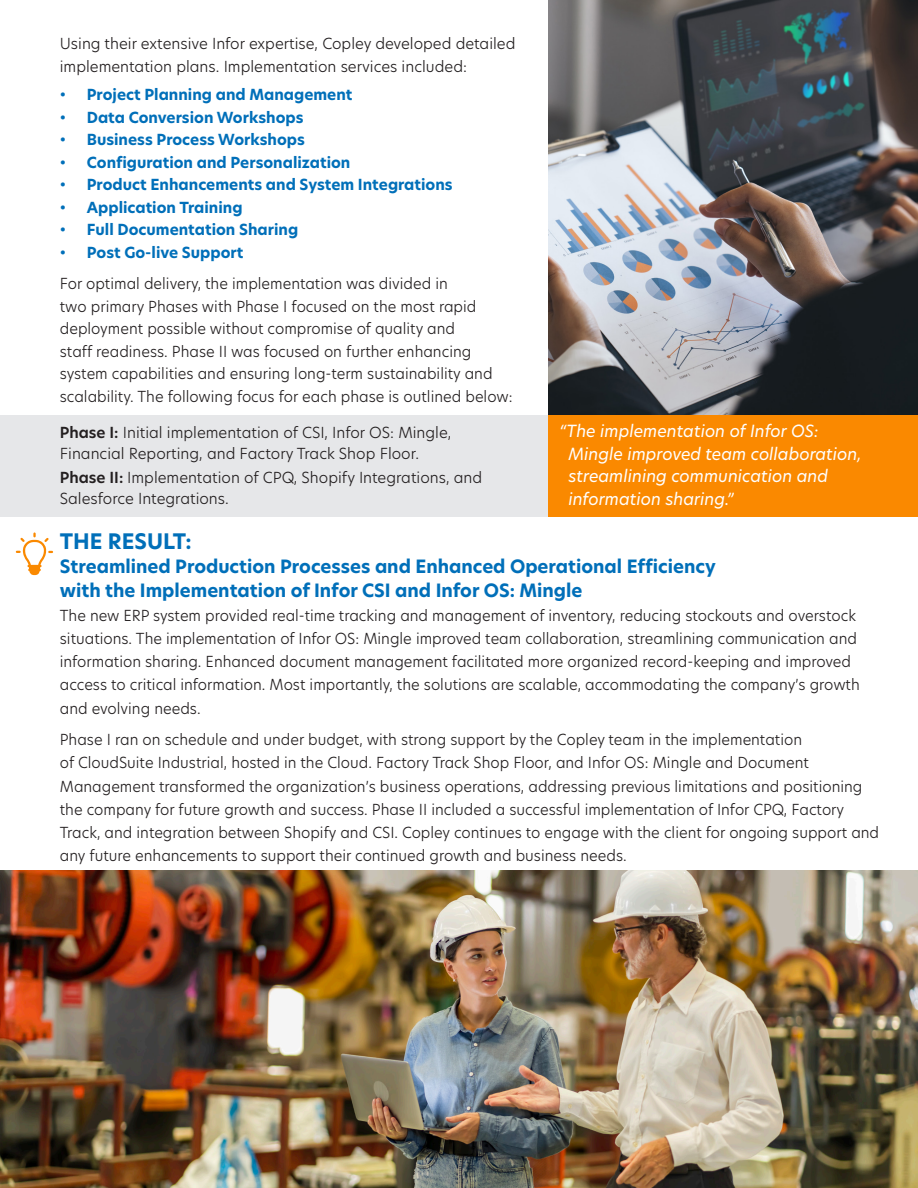
<style>
.page{position:relative;width:918px;height:1188px;background:#fff}
.page>*{position:absolute;margin:0;border:0;box-sizing:border-box;transform-origin:0 0}
.Challenge__Solution__Result{font:700 21px "New Hero";color:#006fb9}
.subheader{font:700 18px/24px "New Hero";color:#006fb9}
.subheader-2{font:italic 16.5px/22.5px "New Hero";color:#fff}
.subheader-3{font:300 15px/23.2px "New Hero";color:#231f20}
.t1{font:700 15px "New Hero";color:#006fb9}
.s1{font-weight:600}
</style>
<div class="page">
<div style="left:0;top:415px;width:918px;height:102px;background:#e6e7e9"></div>
<img style="left:549px;top:0;width:369px;height:415px">
<svg style="left:16px;top:532px;width:37px;height:43px"></svg>
<div style="left:549px;top:415px;width:369px;height:102px;background:#fa8900"></div>
<img style="left:1px;top:870px;width:917px;height:318px">
<p class="subheader-3" style="left:60px;top:32px;width:457px;line-height:22.5px">Using their extensive Infor expertise, Copley developed detailed implementation plans. Implementation services included:</p>
<p class="t1" style="left:60px;top:84px;width:294px">• Project Planning and Management</p>
<p class="t1" style="left:60px;top:107px;width:245px">• Data Conversion Workshops</p>
<p class="t1" style="left:60px;top:129px;width:247px">• Business Process Workshops</p>
<p class="t1" style="left:60px;top:152px;width:292px">• Configuration and Personalization</p>
<p class="t1" style="left:60px;top:174px;width:394px">• Product Enhancements and System Integrations</p>
<p class="t1" style="left:60px;top:197px;width:184px">• Application Training</p>
<p class="t1" style="left:60px;top:219px;width:240px">• Full Documentation Sharing</p>
<p class="t1" style="left:60px;top:242px;width:185px">• Post Go-live Support</p>
<p class="subheader-3" style="left:60px;top:272px;width:454px;line-height:22.5px">For optimal delivery, the implementation was divided in<br>two primary Phases with Phase I focused on the most rapid deployment possible without compromise of quality and<br>staff readiness. Phase II was focused on further enhancing system capabilities and ensuring long-term sustainability and scalability. The following focus for each phase is outlined below:</p>
<p class="subheader-3" style="left:60px;top:421px;width:393px;line-height:21px"><span class="s1">Phase I:</span> Initial implementation of CSI, Infor OS: Mingle,<br>Financial Reporting, and Factory Track Shop Floor.</p>
<p class="subheader-3" style="left:60px;top:466px;width:424px;line-height:21px"><span class="s1">Phase II:</span> Implementation of CPQ, Shopify Integrations, and<br>Salesforce Integrations.</p>
<p class="subheader-2" style="left:568px;top:420px;width:295px;text-indent:-9px">“The implementation of Infor OS:<br>Mingle improved team collaboration, streamlining communication and information sharing.”</p>
<p class="Challenge__Solution__Result" style="left:60px;top:527px;width:133px">THE RESULT:</p>
<p class="subheader" style="left:60px;top:555px;width:657px">Streamlined Production Processes and Enhanced Operational Efficiency with the Implementation of Infor CSI and Infor OS: Mingle</p>
<p class="subheader-3" style="left:60px;top:603px;width:802px">The new ERP system provided real-time tracking and management of inventory, reducing stockouts and overstock situations. The implementation of Infor OS: Mingle improved team collaboration, streamlining communication and information sharing. Enhanced document management facilitated more organized record-keeping and improved access to critical information. Most importantly, the solutions are scalable, accommodating the company’s growth and evolving needs.</p>
<p class="subheader-3" style="left:60px;top:728px;width:821px">Phase I ran on schedule and under budget, with strong support by the Copley team in the implementation<br>of CloudSuite Industrial, hosted in the Cloud. Factory Track Shop Floor, and Infor OS: Mingle and Document Management transformed the organization’s business operations, addressing previous limitations and positioning the company for future growth and success. Phase II included a successful implementation of Infor CPQ, Factory Track, and integration between Shopify and CSI. Copley continues to engage with the client for ongoing support and any future enhancements to support their continued growth and business needs.</p>
</div>
